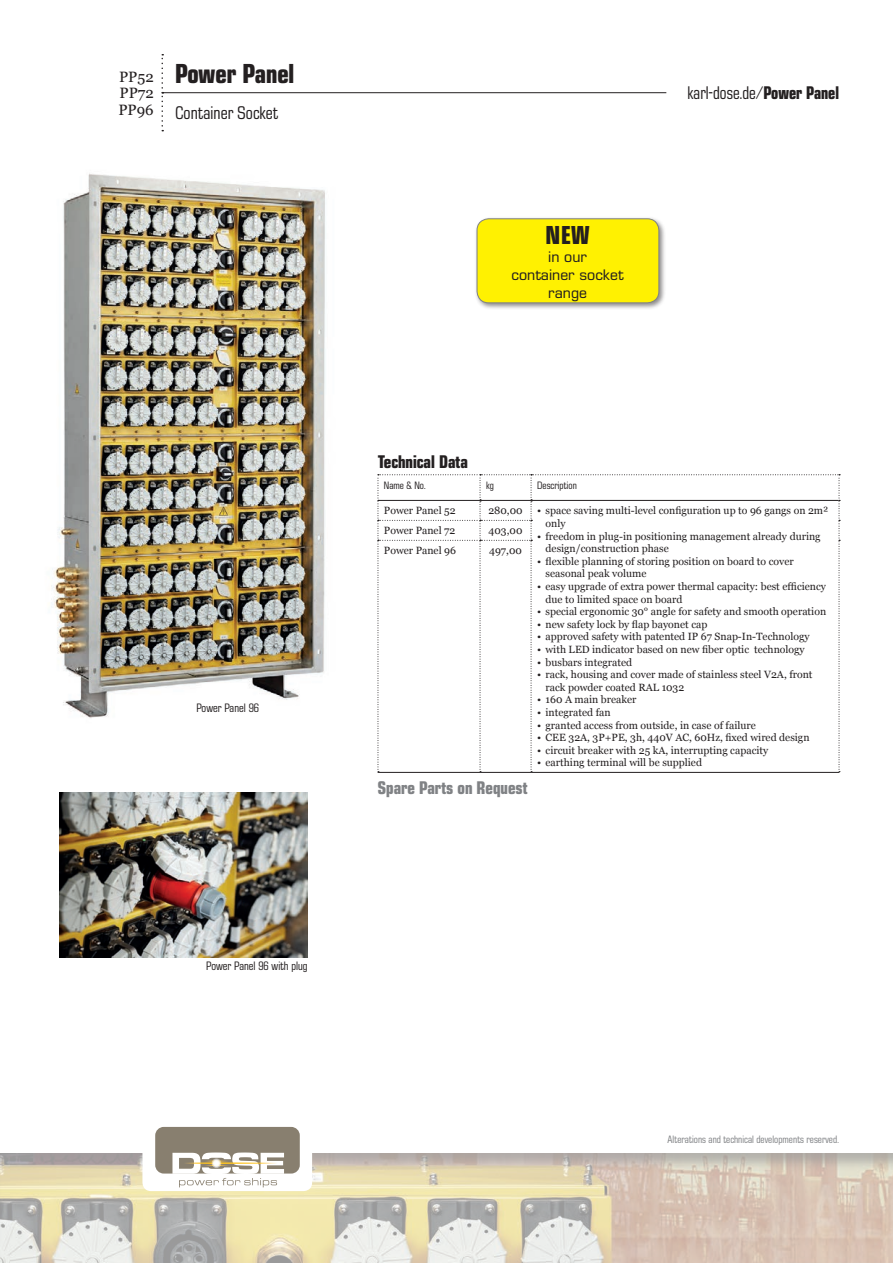
<style>
.page{position:relative;width:893px;height:1263px;background:#fff}
.page>*{position:absolute;margin:0;border:0;box-sizing:border-box;transform-origin:0 0}
.t1{font:700 27px "Eurostile Condensed BQ";color:#231f20}
.t2{font:700 25.5px "Eurostile Condensed BQ";color:#231f20}
.t3{font:18px "Eurostile Condensed BQ";color:#231f20;scale:.95 1}
.t4{font:700 18px "Eurostile Condensed BQ";color:#808285}
.t5{font:18px "Eurostile Condensed BQ";color:#231f20}
.t6{font:700 18px "Eurostile Condensed BQ";color:#231f20}
.t7{font:15px/18px "Eurostile BQ";color:#231f20;text-align:center}
.t8{font:15px/16.5px "Georgia";color:#231f20;text-align:justify}
.t9{font:12px "Eurostile Condensed BQ";color:#231f20}
.t10{font:10.5px/12.6px "Georgia";color:#231f20}
.t11{font:10.5px "Eurostile Condensed BQ";color:#808285}
.t12{font:10.5px "Eurostile Condensed BQ";color:#231f20}
.s1{font-weight:700}
</style>
<div class="page">
<div style="left:0;top:1152px;width:893px;height:111px;background:#231f20;opacity:.75"></div>
<div style="left:142px;top:1120px;width:170px;height:71px;background:#fff;border-radius:9px"></div>
<div style="left:155px;top:1127px;width:145px;height:46px;background:#887f6f;border-radius:9px"></div>
<svg style="left:172px;top:1152px;width:112px;height:35px"></svg>
<div style="left:474px;top:216px;width:192px;height:94px;background:#231f20;opacity:.51"></div>
<div style="left:477px;top:219px;width:182px;height:84px;background:#fff101;border-radius:12px"></div>
<div style="left:476px;top:218px;width:183px;height:85px;border:1px solid #808285;border-radius:12px"></div>
<img style="left:51px;top:173px;width:274px;height:545px">
<img style="left:60px;top:792px;width:247px;height:165px">
<svg style="left:161px;top:54px;width:2px;height:77px"></svg>
<hr style="left:163px;top:92px;width:503px;height:1px;background:#231f20">
<hr style="left:531px;top:772px;width:308px;height:1px;background:#231f20">
<hr style="left:378px;top:772px;width:102px;height:1px;background:#231f20">
<hr style="left:480px;top:772px;width:51px;height:1px;background:#231f20">
<svg style="left:378px;top:474px;width:462px;height:298px"></svg>
<h3 class="t8" style="left:118px;top:69px;width:37px">PP52<br>PP72<br>PP96</h3>
<h1 class="t1" style="left:175px;top:59px;width:121px">Power Panel</h1>
<h3 class="t5" style="left:175px;top:103px;width:105px">Container Socket</h3>
<p class="t9" style="left:196px;top:701px;width:64px">Power Panel 96</p>
<p class="t9" style="left:206px;top:959px;width:103px">Power Panel 96 with plug</p>
<h2 class="t2" style="left:546px;top:221px;width:46px">NEW</h2>
<h3 class="t7" style="left:512px;top:248px;width:114px">in our<br>container socket range</h3>
<h3 class="t3" style="left:687px;top:83px;width:161px">karl-dose.de/<span class="s1">Power Panel</span></h3>
<h3 class="t6" style="left:378px;top:452px;width:92px">Technical Data</h3>
<p class="t12" style="left:384px;top:479px;width:43px">Name &amp; No.</p>
<p class="t12" style="left:486px;top:479px;width:9px">kg</p>
<p class="t12" style="left:537px;top:479px;width:41px">Description</p>
<p class="t10" style="left:384px;top:505px;width:73px">Power Panel 52</p>
<p class="t10" style="left:488px;top:505px;width:36px">280,00</p>
<p class="t10" style="left:546px;top:505px;width:284px;text-indent:-9px">• space saving multi-level configuration up to 96 gangs on 2m² only</p>
<p class="t10" style="left:546px;top:530px;width:277px;text-indent:-9px">• freedom in plug-in positioning management already during design/construction phase</p>
<p class="t10" style="left:546px;top:555px;width:250px;text-indent:-9px">• flexible planning of storing position on board to cover seasonal peak volume</p>
<p class="t10" style="left:546px;top:580px;width:282px;text-indent:-9px">• easy upgrade of extra power thermal capacity: best efficiency due to limited space on board</p>
<p class="t10" style="left:537px;top:605px;width:291px">• special ergonomic 30° angle for safety and smooth operation</p>
<p class="t10" style="left:537px;top:618px;width:172px">• new safety lock by flap bayonet cap</p>
<p class="t10" style="left:537px;top:631px;width:274px">• approved safety with patented IP 67 Snap-In-Technology</p>
<p class="t10" style="left:537px;top:643px;width:269px">• with LED indicator based on new fiber optic technology</p>
<p class="t10" style="left:537px;top:656px;width:97px">• busbars integrated</p>
<p class="t10" style="left:546px;top:668px;width:268px;text-indent:-9px">• rack, housing and cover made of stainless steel V2A, front rack powder coated RAL 1032</p>
<p class="t10" style="left:537px;top:694px;width:101px">• 160 A main breaker</p>
<p class="t10" style="left:537px;top:706px;width:75px">• integrated fan</p>
<p class="t10" style="left:537px;top:719px;width:220px">• granted access from outside, in case of failure</p>
<p class="t10" style="left:537px;top:731px;width:274px">• CEE 32A, 3P+PE, 3h, 440V AC, 60Hz, fixed wired design</p>
<p class="t10" style="left:537px;top:744px;width:233px">• circuit breaker with 25 kA, interrupting capacity</p>
<p class="t10" style="left:537px;top:757px;width:166px">• earthing terminal will be supplied</p>
<p class="t10" style="left:384px;top:525px;width:73px">Power Panel 72</p>
<p class="t10" style="left:489px;top:525px;width:35px">403,00</p>
<p class="t10" style="left:384px;top:544px;width:74px">Power Panel 96</p>
<p class="t10" style="left:489px;top:544px;width:34px">497,00</p>
<h3 class="t4" style="left:378px;top:778px;width:151px">Spare Parts on Request</h3>
<p class="t11" style="left:668px;top:1133px;width:173px">Alterations and technical developments reserved.</p>
</div>
